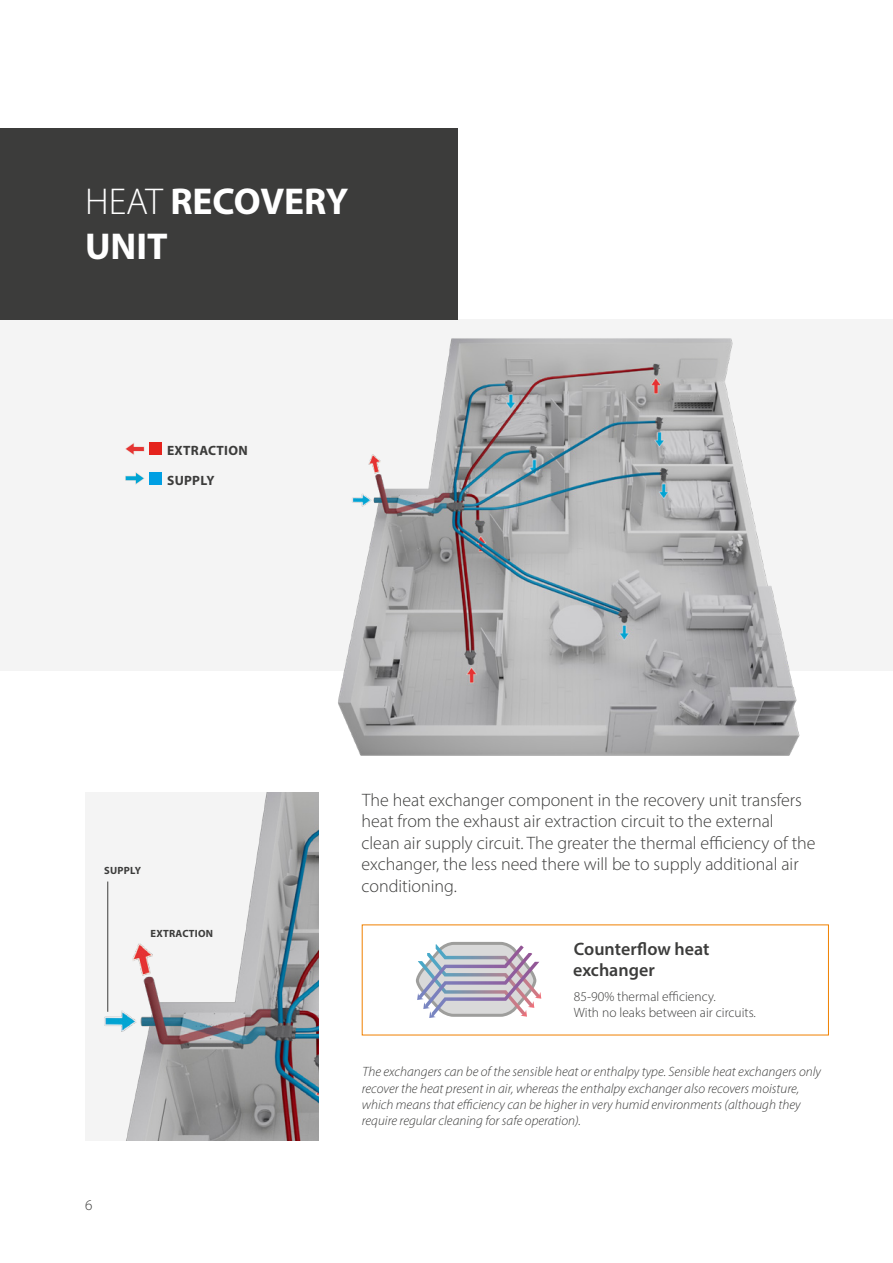
<style>
.page{position:relative;width:893px;height:1263px;background:#fff}
.page>*{position:absolute;margin:0;border:0;box-sizing:border-box;transform-origin:0 0}
.t1{font:700 37.5px/45px "Myriad Pro";color:#fff}
.t2{font:300 18px/21.6px "Myriad Pro";color:#3c3c3b}
.t3{font:600 18px/21.6px "Myriad Pro";color:#3c3c3b}
.t4{font:300 15px "Myriad Pro";color:#3c3c3b}
.t5{font:italic 300 13.5px/16.2px "Myriad Pro";color:#3c3c3b}
.t6{font:300 13.5px/16.2px "Myriad Pro";color:#3c3c3b}
.t7{font:700 13.5px/29.5px "Myriad Pro";letter-spacing:.02em;color:#3c3c3b}
.t8{font:700 10.5px "Myriad Pro";letter-spacing:.02em;color:#3c3c3b}
.s1{font-weight:300}
</style>
<div class="page">
<div style="left:0;top:319px;width:893px;height:352px;background:#f4f4f4"></div>
<img style="left:277px;top:150px;width:523px;height:606px">
<img style="left:85px;top:792px;width:234px;height:349px">
<div style="left:0;top:128px;width:457px;height:191px;background:#3c3c3b"></div>
<svg style="left:415px;top:941px;width:126px;height:77px"></svg>
<div style="left:149px;top:442px;width:13px;height:13px;background:#e5231d"></div>
<div style="left:149px;top:472px;width:13px;height:13px;background:#009fe3"></div>
<hr style="left:108px;top:881px;width:1px;height:131px;background:#3c3c3b">
<svg style="left:125px;top:443px;width:20px;height:12px"></svg>
<svg style="left:125px;top:472px;width:20px;height:13px"></svg>
<h1 class="t1" style="left:85px;top:177px;width:265px"><span class="s1">HEAT</span> RECOVERY<br>UNIT</h1>
<p class="t7" style="left:167px;top:435px;width:82px">EXTRACTION<br>SUPPLY</p>
<p class="t8" style="left:104px;top:864px;width:38px">SUPPLY</p>
<p class="t8" style="left:151px;top:927px;width:64px">EXTRACTION</p>
<p class="t4" style="left:85px;top:1196px;width:9px">6</p>
<p class="t2" style="left:361px;top:788px;width:456px">The heat exchanger component in the recovery unit transfers heat from the exhaust air extraction circuit to the external clean air supply circuit. The greater the thermal efficiency of the exchanger, the less need there will be to supply additional air conditioning.</p>
<h2 class="t3" style="left:573px;top:937px;width:138px">Counterflow heat exchanger</h2>
<p class="t6" style="left:574px;top:988px;width:183px">85-90% thermal efficiency.<br>With no leaks between air circuits.</p>
<p class="t5" style="left:362px;top:1064px;width:461px">The exchangers can be of the sensible heat or enthalpy type. Sensible heat exchangers only recover the heat present in air, whereas the enthalpy exchanger also recovers moisture, which means that efficiency can be higher in very humid environments (although they require regular cleaning for safe operation).</p>
</div>
